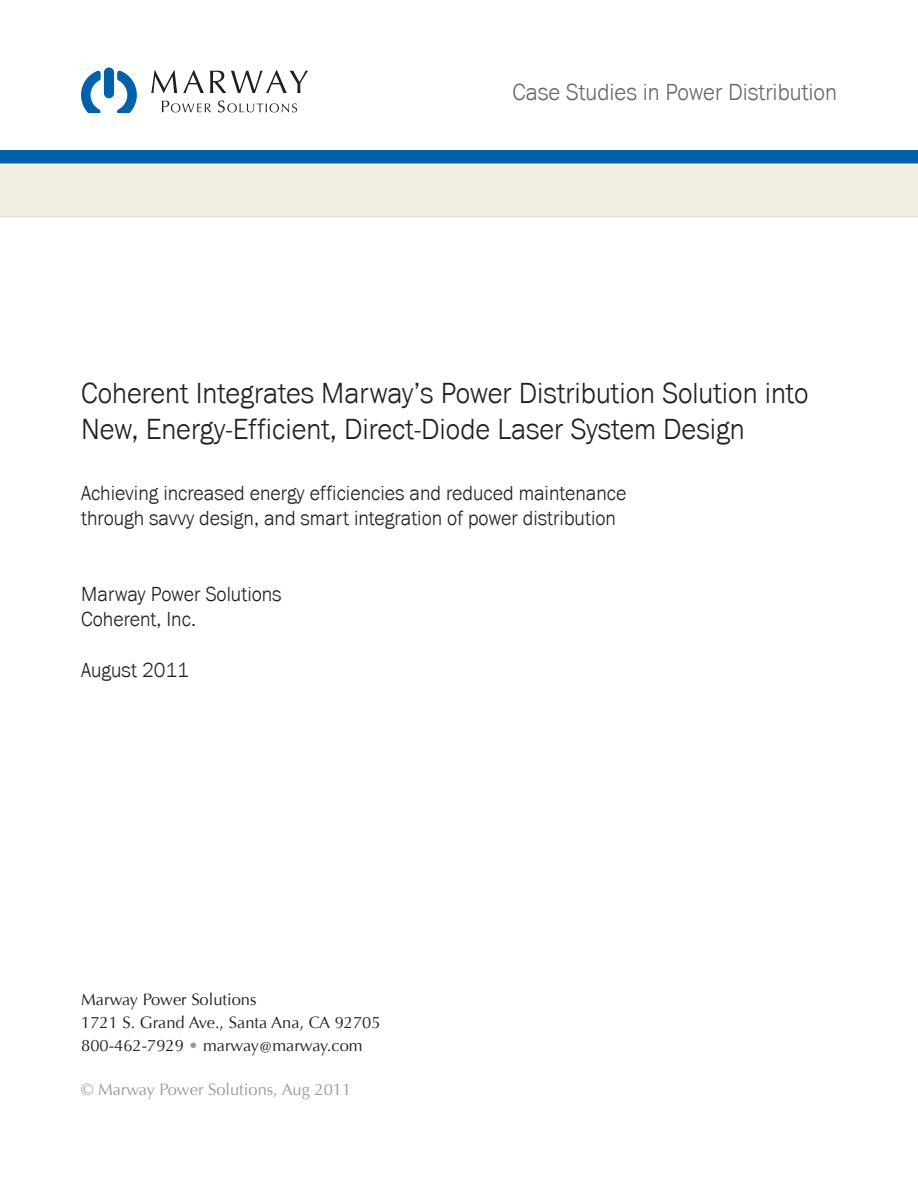
<style>
.page{position:relative;width:918px;height:1188px;background:#fff}
.page>*{position:absolute;margin:0;border:0;box-sizing:border-box;transform-origin:0 0}
.Cover_Title{font:300 30px "Franklin Got URWT";color:#231f20;scale:.95 1}
.t1{font:300 24px "Franklin Got URWT";color:#64696d;scale:.95 1}
.Cover_Subtitle{font:300 21px/25.2px "Franklin Got URWT";color:#231f20;scale:.95 1}
.t2{font:16.5px/23.1px "Optima";color:#231f20}
.t3{font:16.5px "Optima";color:#989a9e}
.s1{color:#989a9e}
</style>
<div class="page">
<div style="left:0;top:163px;width:918px;height:54px;background:#f1efe3"></div>
<div style="left:0;top:150px;width:918px;height:13px;background:#0161ab"></div>
<svg style="left:151px;top:70px;width:26px;height:23px"></svg>
<svg style="left:183px;top:70px;width:21px;height:23px"></svg>
<svg style="left:210px;top:70px;width:98px;height:23px"></svg>
<svg style="left:162px;top:101px;width:49px;height:11px"></svg>
<svg style="left:218px;top:100px;width:79px;height:12px"></svg>
<svg style="left:81px;top:71px;width:20px;height:41px"></svg>
<svg style="left:117px;top:71px;width:20px;height:41px"></svg>
<div style="left:104px;top:68px;width:10px;height:30px;background:#0161ab;border-radius:5px"></div>
<p class="t1" style="left:513px;top:79px;width:343px">Case Studies in Power Distribution</p>
<p class="Cover_Title" style="left:81px;top:376px;width:767px">Coherent Integrates Marway’s Power Distribution Solution into</p>
<p class="Cover_Title" style="left:81px;top:412px;width:700px">New, Energy-Efficient, Direct-Diode Laser System Design</p>
<p class="Cover_Subtitle" style="left:81px;top:481px;width:575px">Achieving increased energy efficiencies and reduced maintenance through savvy design, and smart integration of power distribution</p>
<p class="Cover_Subtitle" style="left:81px;top:582px;width:212px">Marway Power Solutions</p>
<p class="Cover_Subtitle" style="left:81px;top:607px;width:122px">Coherent, Inc.</p>
<p class="Cover_Subtitle" style="left:81px;top:657px;width:115px">August 2011</p>
<p class="t2" style="left:81px;top:988px;width:301px">Marway Power Solutions<br>1721 S. Grand Ave., Santa Ana, CA 92705<br>800-462-7929 <span class="s1">•</span> marway@marway.com</p>
<p class="t3" style="left:81px;top:1080px;width:272px">© Marway Power Solutions, Aug 2011</p>
</div>
